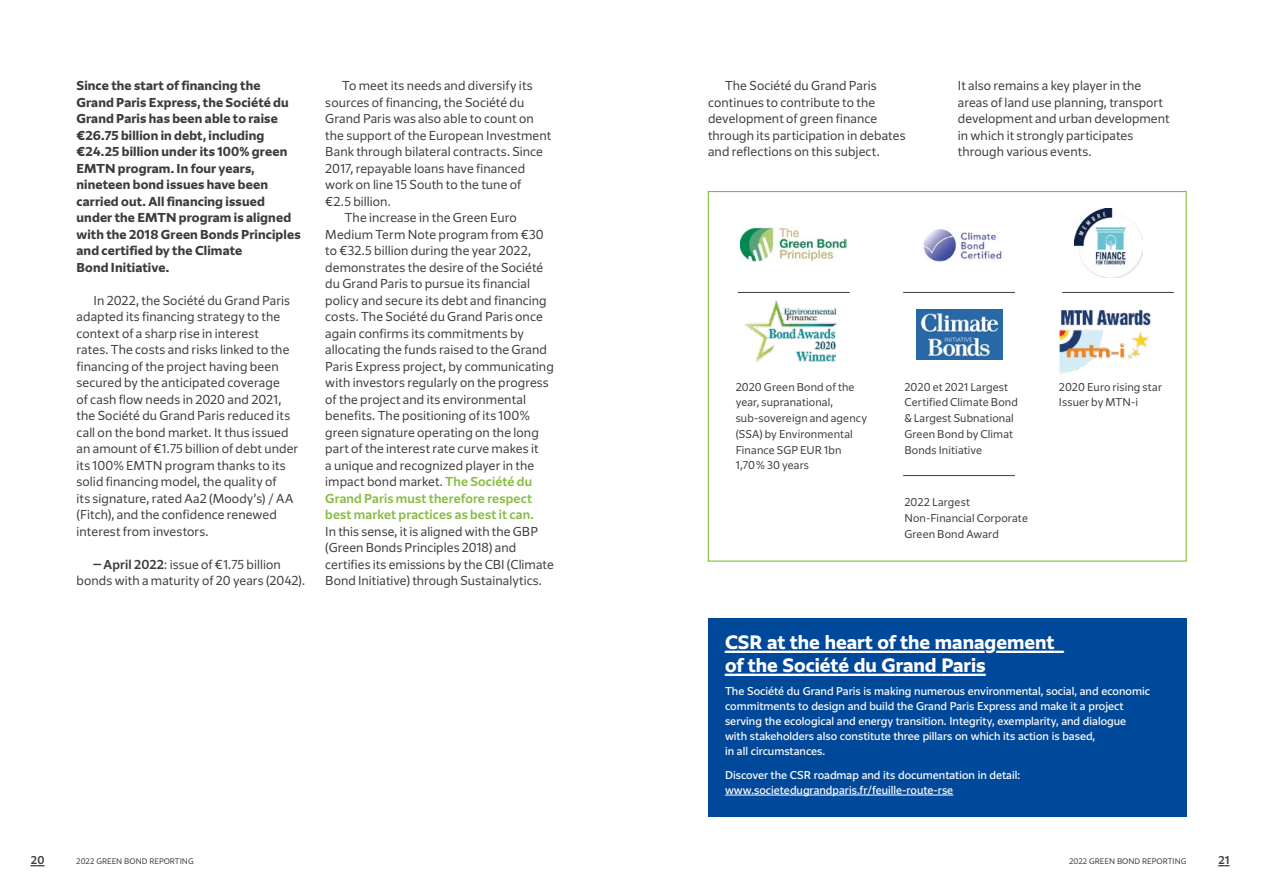
<style>
.page{position:relative;width:1263px;height:893px;background:#fff}
.page>*{position:absolute;margin:0;border:0;box-sizing:border-box;transform-origin:0 0}
.Blocs_titre{font:700 18px/22.5px "Grand Paris Und";color:#fff}
._4_TXT_COURANT_NOIR_REG_1COL{font:300 12px/16.5px "Grand Paris";letter-spacing:.005em;color:#3c3c3b}
._2_CHAPÔ{font:700 12px/16.5px "Grand Paris";letter-spacing:.01em;color:#3c3c3b}
.blocs_blanc{font:10.5px/15px "Grand Paris";color:#fff}
._4_TXT_COURANT_NOIR_REG_1COL_ss_retrait{font:300 10.5px/15.8px "Grand Paris";letter-spacing:.01em;color:#3c3c3b}
.t1{font:500 10.5px "Grand Paris Und";color:#3c3c3b}
.t2{font:300 7.5px "Grand Paris";color:#3c3c3b}
.s1{font-weight:500}
.s2{font-weight:500;color:#86bd40}
</style>
<div class="page">
<img style="left:744px;top:300px;width:93px;height:62px">
<img style="left:740px;top:227px;width:107px;height:35px">
<img style="left:1059px;top:310px;width:93px;height:63px">
<img style="left:1074px;top:208px;width:68px;height:69px">
<hr style="left:1062px;top:292px;width:112px;height:1px;background:#3c3c3b">
<img style="left:916px;top:310px;width:87px;height:50px">
<img style="left:923px;top:229px;width:79px;height:33px">
<hr style="left:903px;top:292px;width:112px;height:1px;background:#3c3c3b">
<hr style="left:903px;top:475px;width:112px;height:1px;background:#3c3c3b">
<hr style="left:738px;top:292px;width:112px;height:1px;background:#3c3c3b">
<div style="left:708px;top:618px;width:478px;height:198px;background:#00489a"></div>
<hr style="left:725px;top:795px;width:228px;height:1px;background:#fff">
<p class="_2_CHAPÔ" style="left:77px;top:77px;width:226px">Since the start of financing the<br>Grand Paris Express, the Société du<br>Grand Paris has been able to raise €26.75 billion in debt, including €24.25 billion under its 100% green<br>EMTN program. In four years, nineteen bond issues have been carried out. All financing issued under the EMTN program is aligned with the 2018 Green Bonds Principles and certified by the Climate<br>Bond Initiative.</p>
<p class="_4_TXT_COURANT_NOIR_REG_1COL" style="left:77px;top:292px;width:223px;text-indent:17px">In 2022, the Société du Grand Paris adapted its financing strategy to the context of a sharp rise in interest<br>rates. The costs and risks linked to the financing of the project having been secured by the anticipated coverage<br>of cash flow needs in 2020 and 2021, the Société du Grand Paris reduced its call on the bond market. It thus issued an amount of €1.75 billion of debt under its 100% EMTN program thanks to its solid financing model, the quality of<br>its signature, rated Aa2 (Moody’s) / AA (Fitch), and the confidence renewed interest from investors.</p>
<p class="_4_TXT_COURANT_NOIR_REG_1COL" style="left:77px;top:556px;width:230px;text-indent:17px"><span class="s1">‒ April 2022</span>: issue of €1.75 billion bonds with a maturity of 20 years (2042).</p>
<p class="_4_TXT_COURANT_NOIR_REG_1COL" style="left:325px;top:77px;width:228px;text-indent:17px">To meet its needs and diversify its sources of financing, the Société du Grand Paris was also able to count on the support of the European Investment Bank through bilateral contracts. Since 2017, repayable loans have financed work on line 15 South to the tune of<br>€2.5 billion.</p>
<p class="_4_TXT_COURANT_NOIR_REG_1COL" style="left:325px;top:209px;width:230px;text-indent:19px">The increase in the Green Euro Medium Term Note program from €30 to €32.5 billion during the year 2022, demonstrates the desire of the Société du Grand Paris to pursue its financial policy and secure its debt and financing costs. The Société du Grand Paris once again confirms its commitments by allocating the funds raised to the Grand Paris Express project, by communicating with investors regularly on the progress of the project and its environmental benefits. The positioning of its 100% green signature operating on the long part of the interest rate curve makes it<br>a unique and recognized player in the impact bond market. <span class="s2">The Société du Grand Paris must therefore respect best market practices as best it can.<br></span>In this sense, it is aligned with the GBP (Green Bonds Principles 2018) and certifies its emissions by the CBI (Climate Bond Initiative) through Sustainalytics.</p>
<p class="_4_TXT_COURANT_NOIR_REG_1COL" style="left:708px;top:77px;width:199px;text-indent:17px">The Société du Grand Paris continues to contribute to the development of green finance through its participation in debates and reflections on this subject.</p>
<p class="_4_TXT_COURANT_NOIR_REG_1COL" style="left:958px;top:77px;width:213px">It also remains a key player in the areas of land use planning, transport development and urban development in which it strongly participates through various events.</p>
<p class="_4_TXT_COURANT_NOIR_REG_1COL_ss_retrait" style="left:736px;top:379px;width:133px">2020 Green Bond of the year, supranational, sub-sovereign and agency (SSA) by Environmental<br>Finance SGP EUR 1bn<br>1,70% 30 years</p>
<p class="_4_TXT_COURANT_NOIR_REG_1COL_ss_retrait" style="left:1059px;top:379px;width:105px">2020 Euro rising star<br>Issuer by MTN-i</p>
<p class="_4_TXT_COURANT_NOIR_REG_1COL_ss_retrait" style="left:904px;top:494px;width:125px">2022 Largest<br>Non-Financial Corporate<br>Green Bond Award</p>
<p class="_4_TXT_COURANT_NOIR_REG_1COL_ss_retrait" style="left:904px;top:379px;width:115px">2020 et 2021 Largest<br>Certified Climate Bond &amp; Largest Subnational<br>Green Bond by Climat<br>Bonds Initiative</p>
<p class="Blocs_titre" style="left:725px;top:631px;width:331px">CSR at the heart of the management of the Société du Grand Paris</p>
<p class="blocs_blanc" style="left:725px;top:684px;width:426px">The Société du Grand Paris is making numerous environmental, social, and economic commitments to design and build the Grand Paris Express and make it a project serving the ecological and energy transition. Integrity, exemplarity, and dialogue with stakeholders also constitute three pillars on which its action is based,<br>in all circumstances.</p>
<p class="blocs_blanc" style="left:725px;top:767px;width:297px">Discover the CSR roadmap and its documentation in detail: www.societedugrandparis.fr/feuille-route-rse</p>
<p class="t1" style="left:31px;top:853px;width:15px">20</p>
<p class="t2" style="left:76px;top:856px;width:119px">2022 GREEN BOND REPORTING</p>
<p class="t2" style="left:1069px;top:856px;width:119px">2022 GREEN BOND REPORTING</p>
<p class="t1" style="left:1218px;top:853px;width:12px">21</p>
</div>
